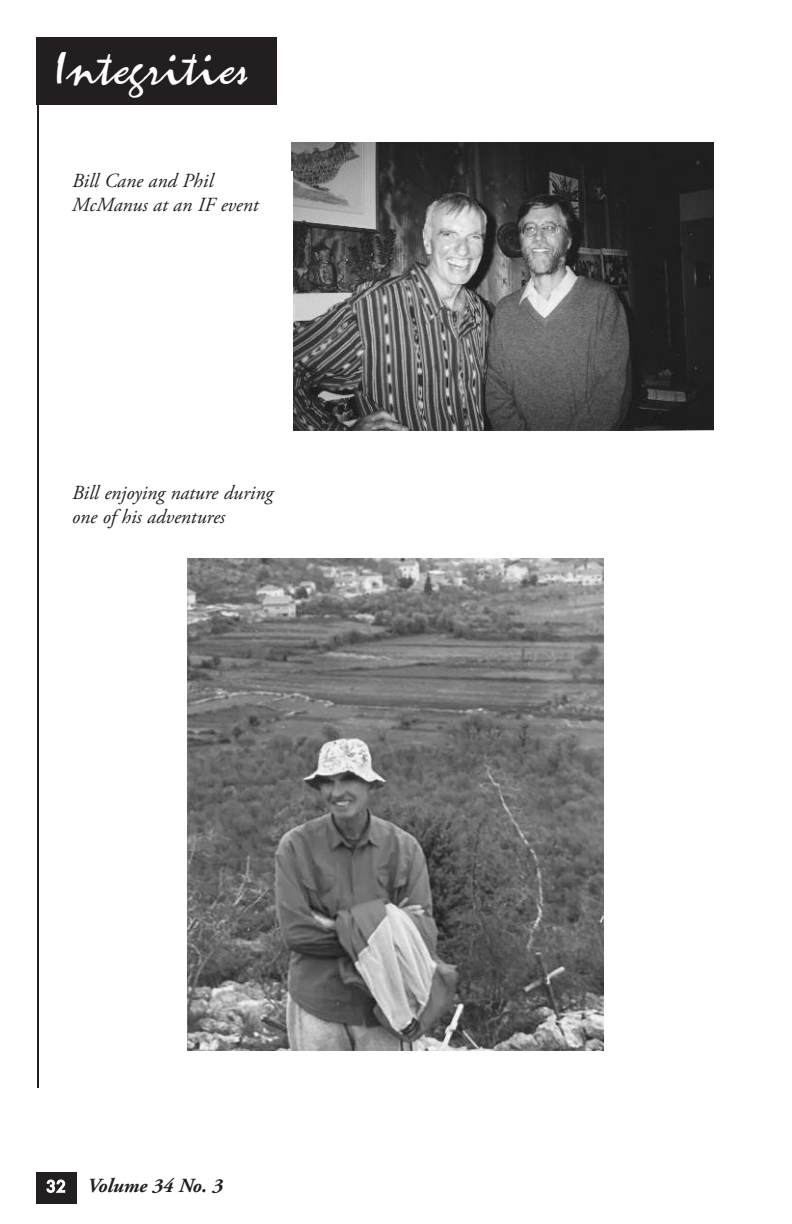
<style>
.page{position:relative;width:792px;height:1224px;background:#fff}
.page>*{position:absolute;margin:0;border:0;box-sizing:border-box;transform-origin:0 0}
.t1{font:48px "Zephyr Script";color:#fff}
.t2{font:italic 20px/24px "Adobe Garamond Pro";color:#231f20}
.t3{font:italic 700 20px "Adobe Garamond Pro";color:#231f20}
.s1{font-family:"Futura";font-weight:500;font-style:normal;font-size:16px;color:#fff}
</style>
<div class="page">
<hr style="left:37px;top:85px;width:2px;height:1003px;background:#231f20">
<div style="left:36px;top:1172px;width:40px;height:32px;background:#231f20"></div>
<div style="left:37px;top:37px;width:240px;height:68px;background:#231f20"></div>
<img style="left:292px;top:143px;width:421px;height:287px">
<img style="left:188px;top:559px;width:416px;height:492px">
<h1 class="t1" style="left:54px;top:38px;width:194px">Integrities</h1>
<p class="t2" style="left:72px;top:171px;width:188px">Bill Cane and Phil<br>McManus at an IF event</p>
<p class="t2" style="left:72px;top:483px;width:203px">Bill enjoying nature during one of his adventures</p>
<p class="t3" style="left:46px;top:1177px;width:178px"><span class="s1">32</span> Volume 34 No. 3</p>
</div>
